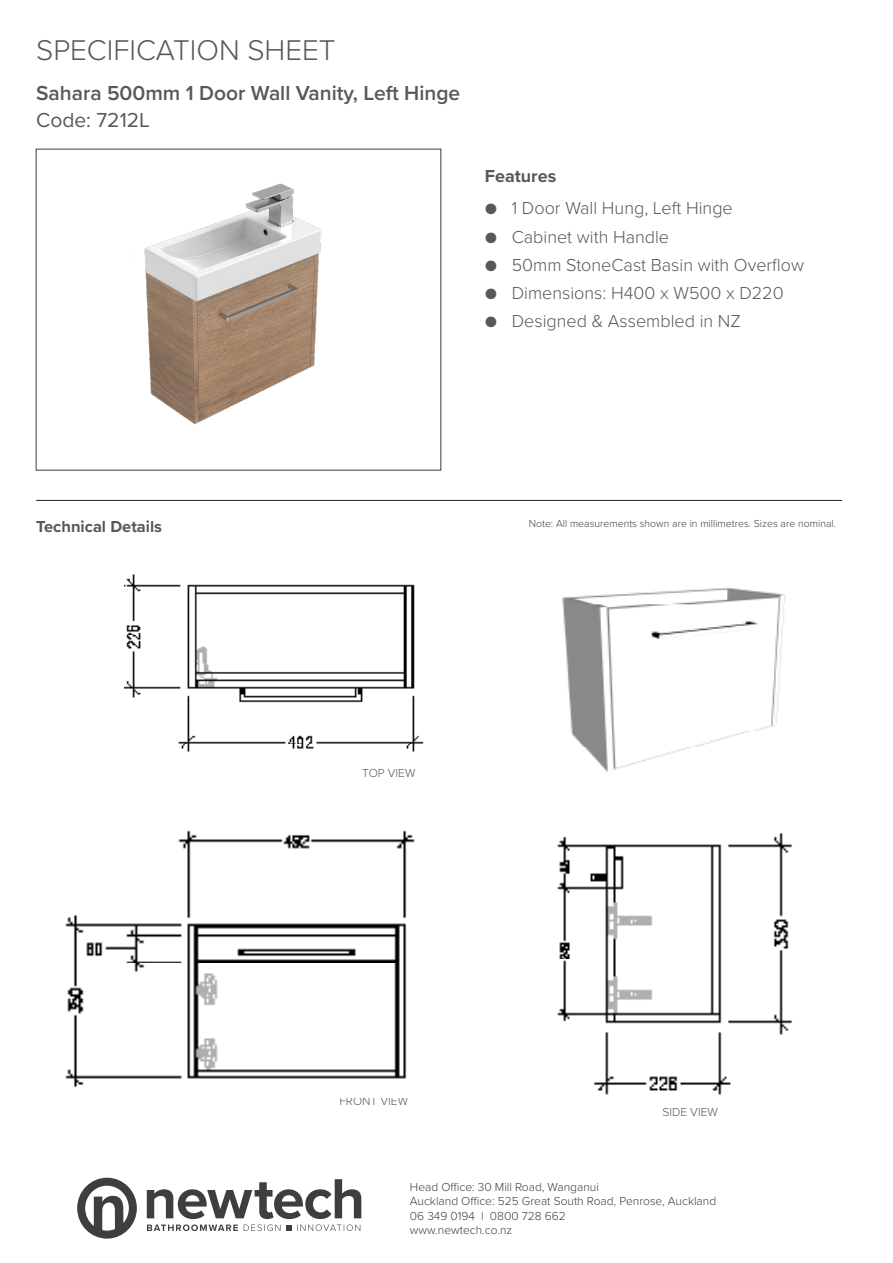
<style>
.page{position:relative;width:893px;height:1263px;background:#fff}
.page>*{position:absolute;margin:0;border:0;box-sizing:border-box;transform-origin:0 0}
.t1{font:300 29.55px "Proxima Nova";color:#57585a}
.t2{font:600 21px "Proxima Nova";color:#57585a}
.t3{font:21px "Proxima Nova";color:#57585a}
.t4{font:300 18px "Proxima Nova";color:#57585a}
.t5{font:700 18px "Proxima Nova";color:#57585a}
.t6{font:700 16.5px "Proxima Nova";color:#57585a}
.t7{font:300 12px/14.4px "Proxima Nova";color:#3e3e3f}
.t8{font:300 12px "Proxima Nova";color:#57585a}
.t9{font:300 10.5px "Proxima Nova";color:#3e3e3f}
</style>
<div class="page">
<svg style="left:77px;top:1178px;width:60px;height:60px"></svg>
<svg style="left:147px;top:1179px;width:214px;height:52px"></svg>
<img style="left:144px;top:183px;width:178px;height:242px">
<hr style="left:36px;top:500px;width:806px;height:1px;background:#231f20">
<img style="left:562px;top:587px;width:224px;height:185px">
<img style="left:124px;top:574px;width:300px;height:178px">
<img style="left:65px;top:830px;width:350px;height:258px">
<img style="left:557px;top:832px;width:235px;height:263px">
<p class="t1" style="left:36px;top:28px;width:301px">SPECIFICATION SHEET</p>
<p class="t2" style="left:36px;top:77px;width:426px">Sahara 500mm 1 Door Wall Vanity, Left Hinge</p>
<p class="t3" style="left:36px;top:104px;width:115px">Code: 7212L</p>
<p class="t5" style="left:485px;top:162px;width:73px">Features</p>
<p class="t4" style="left:485px;top:195px;width:250px">● 1 Door Wall Hung, Left Hinge</p>
<p class="t4" style="left:485px;top:223px;width:186px">● Cabinet with Handle</p>
<p class="t4" style="left:485px;top:251px;width:321px">● 50mm StoneCast Basin with Overflow</p>
<p class="t4" style="left:485px;top:279px;width:300px">● Dimensions: H400 x W500 x D220</p>
<p class="t4" style="left:485px;top:307px;width:258px">● Designed &amp; Assembled in NZ</p>
<p class="t6" style="left:36px;top:514px;width:127px">Technical Details</p>
<p class="t9" style="left:529px;top:515px;width:309px">Note: All measurements shown are in millimetres. Sizes are nominal.</p>
<p class="t8" style="left:362px;top:764px;width:55px">TOP VIEW</p>
<p class="t8" style="left:339px;top:1092px;width:70px">FRONT VIEW</p>
<p class="t8" style="left:662px;top:1103px;width:57px">SIDE VIEW</p>
<p class="t7" style="left:410px;top:1179px;width:308px">Head Office: 30 Mill Road, Wanganui<br>Auckland Office: 525 Great South Road, Penrose, Auckland 06 349 0194 | 0800 728 662<br>www.newtech.co.nz</p>
</div>
